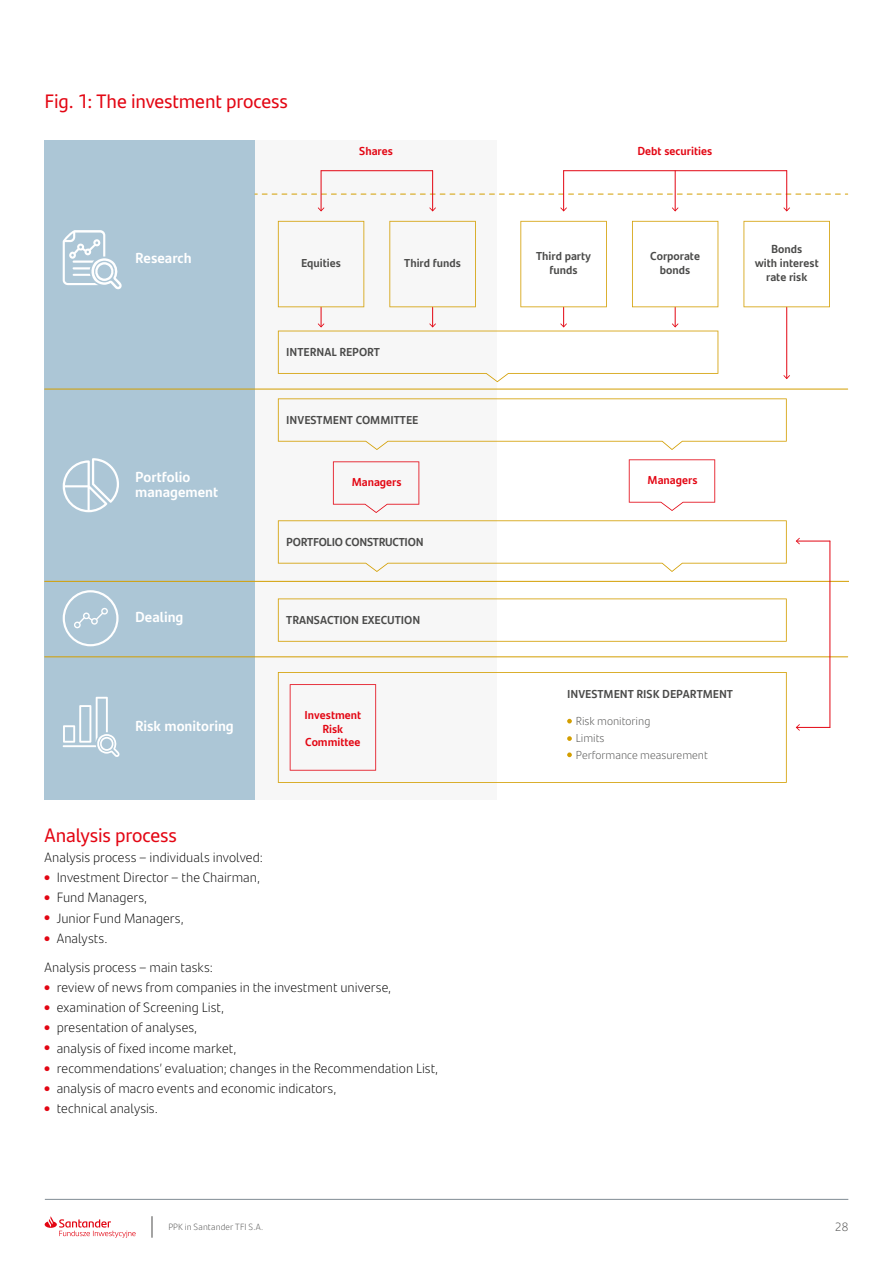
<style>
.page{position:relative;width:893px;height:1263px;background:#fff}
.page>*{position:absolute;margin:0;border:0;box-sizing:border-box;transform-origin:0 0}
.t1{font:19.5px "Santander Text";letter-spacing:-.01em;color:#e30613}
.t2{font:700 14.4px/15px "Santander Text";color:#fff}
.t3{font:300 13.5px/28.8px "Santander Text";color:#000}
.t4{font:300 12px "Santander Text";color:#4a4a49}
.t5{font:700 11.55px/13.8px "Santander Text";color:#4a4a49;text-align:center}
.t6{font:700 11.55px/13.8px "Santander Text";color:#e30613;text-align:center}
.t7{font:300 11.55px/16.6px "Santander Text";color:#4a4a49}
.t8{font:700 11.55px "Santander Text";letter-spacing:-.02em;color:#4a4a49}
.t9{font:300 9px "Santander Text";letter-spacing:.015em;color:#4a4a49}
</style>
<div class="page">
<div style="left:45px;top:140px;width:210px;height:659px;background:#acc6d6"></div>
<div style="left:255px;top:140px;width:242px;height:659px;background:#f7f7f7"></div>
<hr style="left:45px;top:581px;width:803px;height:1px;background:#d39e00">
<hr style="left:45px;top:389px;width:803px;height:1px;background:#d39e00">
<hr style="left:45px;top:656px;width:803px;height:1px;background:#d39e00">
<svg style="left:255px;top:194px;width:593px;height:1px"></svg>
<hr style="left:321px;top:170px;width:112px;height:1px;background:#e30613">
<hr style="left:321px;top:171px;width:1px;height:40px;background:#e30613">
<svg style="left:318px;top:207px;width:6px;height:4px"></svg>
<hr style="left:432px;top:171px;width:1px;height:40px;background:#e30613">
<svg style="left:429px;top:207px;width:7px;height:4px"></svg>
<hr style="left:829px;top:541px;width:1px;height:186px;background:#e30613">
<hr style="left:797px;top:541px;width:33px;height:1px;background:#e30613">
<svg style="left:796px;top:538px;width:4px;height:6px"></svg>
<hr style="left:797px;top:727px;width:33px;height:1px;background:#e30613">
<svg style="left:796px;top:724px;width:4px;height:7px"></svg>
<hr style="left:786px;top:307px;width:1px;height:71px;background:#e30613">
<svg style="left:783px;top:375px;width:7px;height:4px"></svg>
<hr style="left:564px;top:170px;width:223px;height:1px;background:#e30613">
<hr style="left:563px;top:171px;width:1px;height:40px;background:#e30613">
<svg style="left:560px;top:207px;width:7px;height:4px"></svg>
<hr style="left:675px;top:171px;width:1px;height:40px;background:#e30613">
<svg style="left:672px;top:207px;width:6px;height:4px"></svg>
<hr style="left:786px;top:171px;width:1px;height:40px;background:#e30613">
<svg style="left:783px;top:207px;width:7px;height:4px"></svg>
<svg style="left:333px;top:461px;width:86px;height:52px"></svg>
<svg style="left:629px;top:459px;width:86px;height:52px"></svg>
<svg style="left:278px;top:398px;width:509px;height:52px"></svg>
<svg style="left:278px;top:598px;width:509px;height:44px"></svg>
<svg style="left:278px;top:672px;width:509px;height:111px"></svg>
<svg style="left:278px;top:221px;width:440px;height:161px"></svg>
<svg style="left:743px;top:221px;width:87px;height:86px"></svg>
<svg style="left:567px;top:719px;width:5px;height:4px"></svg>
<svg style="left:567px;top:736px;width:5px;height:5px"></svg>
<svg style="left:567px;top:752px;width:5px;height:5px"></svg>
<svg style="left:63px;top:458px;width:56px;height:54px"></svg>
<svg style="left:63px;top:590px;width:56px;height:56px"></svg>
<svg style="left:63px;top:697px;width:57px;height:60px"></svg>
<svg style="left:63px;top:230px;width:59px;height:59px"></svg>
<svg style="left:278px;top:520px;width:509px;height:52px"></svg>
<svg style="left:45px;top:1216px;width:91px;height:22px"></svg>
<hr style="left:45px;top:1199px;width:803px;height:1px;background:#808b94">
<svg style="left:152px;top:1216px;width:1px;height:22px"></svg>
<h1 class="t1" style="left:45px;top:87px;width:245px">Fig. 1: The investment process</h1>
<p class="t6" style="left:359px;top:143px;width:35px">Shares</p>
<p class="t6" style="left:638px;top:144px;width:76px">Debt securities</p>
<p class="t2" style="left:135px;top:250px;width:58px">Research</p>
<p class="t5" style="left:301px;top:255px;width:41px">Equities</p>
<p class="t5" style="left:404px;top:255px;width:58px">Third funds</p>
<p class="t5" style="left:536px;top:249px;width:56px">Third party funds</p>
<p class="t5" style="left:650px;top:249px;width:51px">Corporate bonds</p>
<p class="t5" style="left:755px;top:242px;width:65px">Bonds<br>with interest rate risk</p>
<p class="t5" style="left:286px;top:344px;width:95px">INTERNAL REPORT</p>
<p class="t5" style="left:286px;top:413px;width:134px">INVESTMENT COMMITTEE</p>
<p class="t2" style="left:135px;top:468px;width:85px">Portfolio management</p>
<p class="t6" style="left:352px;top:474px;width:51px">Managers</p>
<p class="t6" style="left:648px;top:472px;width:51px">Managers</p>
<p class="t8" style="left:286px;top:533px;width:139px">PORTFOLIO CONSTRUCTION</p>
<p class="t2" style="left:135px;top:608px;width:50px">Dealing</p>
<p class="t5" style="left:286px;top:613px;width:136px">TRANSACTION EXECUTION</p>
<p class="t2" style="left:135px;top:717px;width:100px">Risk monitoring</p>
<p class="t6" style="left:305px;top:707px;width:58px">Investment<br>Risk<br>Committee</p>
<p class="t5" style="left:567px;top:686px;width:167px">INVESTMENT RISK DEPARTMENT</p>
<p class="t7" style="left:576px;top:712px;width:134px">Risk monitoring<br>Limits<br>Performance measurement</p>
<h1 class="t1" style="left:45px;top:820px;width:134px">Analysis process</h1>
<p class="t3" style="left:45px;top:842px;width:220px">Analysis process – individuals involved:</p>
<p class="t3" style="left:45px;top:862px;width:217px"><sup>●</sup> Investment Director – the Chairman,</p>
<p class="t3" style="left:45px;top:882px;width:104px"><sup>●</sup> Fund Managers,</p>
<p class="t3" style="left:45px;top:903px;width:141px"><sup>●</sup> Junior Fund Managers,</p>
<p class="t3" style="left:45px;top:923px;width:170px"><sup>●</sup> Analysts.<br>Analysis process – main tasks:</p>
<p class="t3" style="left:45px;top:972px;width:348px"><sup>●</sup> review of news from companies in the investment universe,</p>
<p class="t3" style="left:45px;top:992px;width:181px"><sup>●</sup> examination of Screening List,</p>
<p class="t3" style="left:45px;top:1012px;width:154px"><sup>●</sup> presentation of analyses,</p>
<p class="t3" style="left:45px;top:1033px;width:193px"><sup>●</sup> analysis of fixed income market,</p>
<p class="t3" style="left:45px;top:1053px;width:395px"><sup>●</sup> recommendations’ evaluation; changes in the Recommendation List,</p>
<p class="t3" style="left:45px;top:1073px;width:293px"><sup>●</sup> analysis of macro events and economic indicators,</p>
<p class="t3" style="left:45px;top:1093px;width:115px"><sup>●</sup> technical analysis.</p>
<p class="t9" style="left:168px;top:1220px;width:96px">PPK in Santander TFI S.A.</p>
<p class="t4" style="left:835px;top:1218px;width:15px">28</p>
</div>
